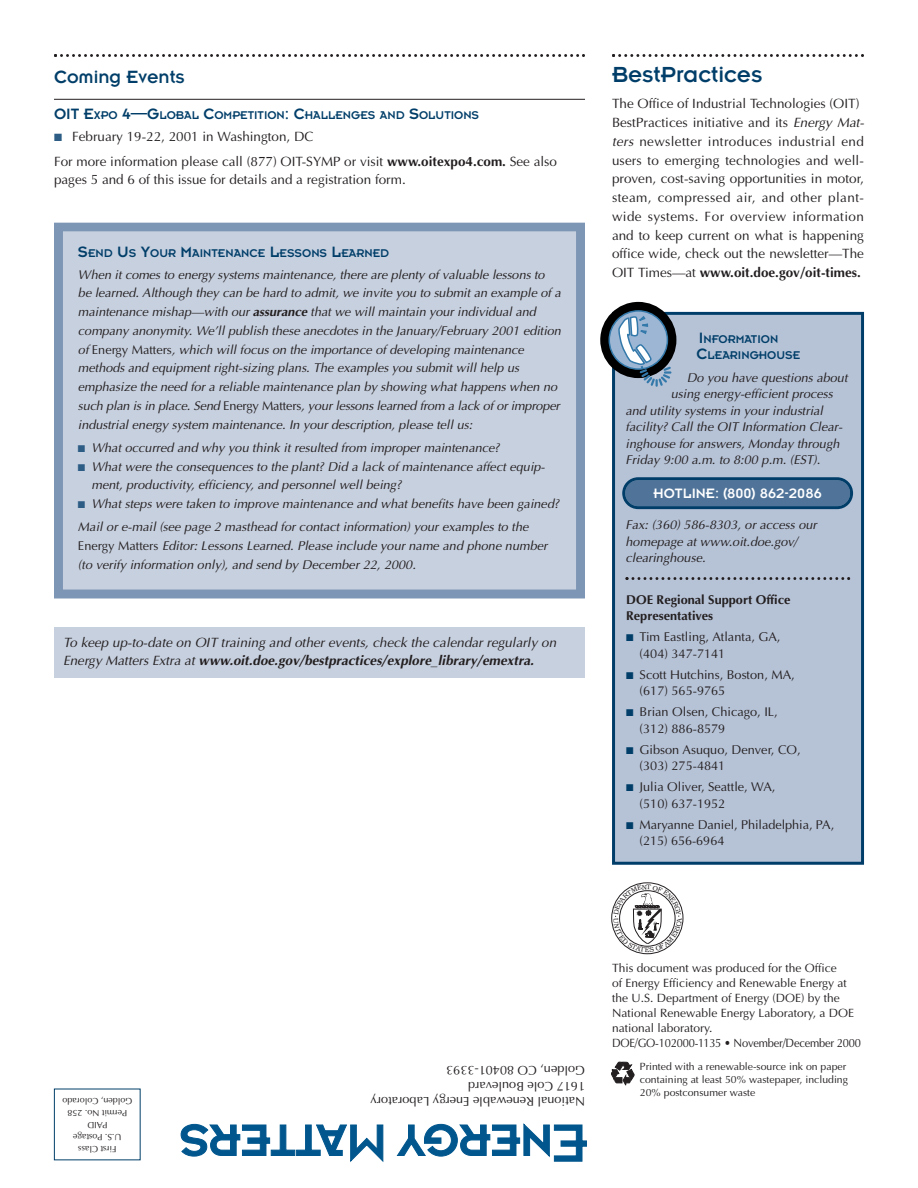
<style>
.page{position:relative;width:918px;height:1188px;background:#fff}
.page>*{position:absolute;margin:0;border:0;box-sizing:border-box;transform-origin:0 0}
.t1{font:24px "Insignia";color:#003e69}
.t2{font:19.5px "Insignia";color:#003e69}
.t3{font:15px "Insignia";color:#fff}
.t4{font:13.5px/18.8px "Optima";color:#231f20}
.t5{font:italic 13.5px/18.8px "Optima";color:#231f20}
.t6{font:italic 12.75px/18.8px "Optima";color:#231f20}
.t7{font:12.75px/16.5px "Optima";color:#231f20}
.t8{font:700 12.75px/16.5px "Optima";color:#231f20}
.t9{font:12.3px/16.5px "Insignia";color:#003e69}
.t10{font:12px/15px "Optima";color:#231f20}
.t11{font:10.5px/12.8px "Optima";color:#231f20}
.t12{font:9px/12px "Optima";color:#231f20;text-align:center}
.s1{font-size:16.5px}
.s2{color:#2d5c85}
.s3{font-weight:700}
.s4{font-style:normal}
.s5{font-style:italic}
.s6{color:#003e69}
</style>
<div class="page">
<div style="left:615px;top:315px;width:246px;height:547px;background:#b6c2d6"></div>
<div style="left:612px;top:312px;width:252px;height:553px;border:3px solid #003e69"></div>
<svg style="left:600px;top:301px;width:76px;height:86px"></svg>
<svg style="left:622px;top:477px;width:231px;height:32px;background:#456d92"></svg>
<svg style="left:626px;top:577px;width:224px;height:3px"></svg>
<svg style="left:612px;top:54px;width:252px;height:3px"></svg>
<div style="left:611px;top:882px;width:72px;height:72px;border:1px solid #231f20;border-radius:50%"></div>
<svg style="left:611px;top:1062px;width:23px;height:24px"></svg>
<hr style="left:54px;top:99px;width:531px;height:1px;background:#231f20">
<svg style="left:397px;top:1123px;width:190px;height:39px"></svg>
<svg style="left:181px;top:1124px;width:202px;height:38px"></svg>
<svg style="left:54px;top:54px;width:531px;height:3px"></svg>
<div style="left:54px;top:627px;width:531px;height:51px;background:#c7d0df"></div>
<div style="left:63px;top:232px;width:513px;height:358px;background:#c7d0df"></div>
<div style="left:54px;top:223px;width:531px;height:375px;border:9px solid #7e96b5"></div>
<svg style="left:613px;top:884px;width:69px;height:68px"></svg>
<h2 class="t2" style="left:54px;top:71px;width:132px">Coming Events</h2>
<p class="t9" style="left:54px;top:108px;width:427px"><span class="s1">OIT E</span>XPO <span class="s1">4—G</span>LOBAL <span class="s1">C</span>OMPETITION<span class="s1">: C</span>HALLENGES AND <span class="s1">S</span>OLUTIONS</p>
<p class="t4" style="left:54px;top:124px;width:505px;line-height:24.8px"><span class="s2">■</span> February 19-22, 2001 in Washington, DC<br>For more information please call (877) OIT-SYMP or visit <span class="s3">www.oitexpo4.com.</span> See also</p>
<p class="t4" style="left:54px;top:170px;width:353px">pages 5 and 6 of this issue for details and a registration form.</p>
<p class="t9" style="left:78px;top:246px;width:313px"><span class="s1">S</span>END <span class="s1">U</span>S <span class="s1">Y</span>OUR <span class="s1">M</span>AINTENANCE <span class="s1">L</span>ESSONS <span class="s1">L</span>EARNED</p>
<p class="t6" style="left:78px;top:265px;width:485px">When it comes to energy systems maintenance, there are plenty of valuable lessons to be learned. Although they can be hard to admit, we invite you to submit an example of a maintenance mishap—with our <span class="s3">assurance</span> that we will maintain your individual and company anonymity. We’ll publish these anecdotes in the January/February 2001 edition of <span class="s4">Energy Matters</span>, which will focus on the importance of developing maintenance methods and equipment right-sizing plans. The examples you submit will help us emphasize the need for a reliable maintenance plan by showing what happens when no such plan is in place. Send <span class="s4">Energy Matters</span>, your lessons learned from a lack of or improper industrial energy system maintenance. In your description, please tell us:</p>
<p class="t6" style="left:78px;top:438px;width:423px"><span class="s2">■</span> What occurred and why you think it resulted from improper maintenance?</p>
<p class="t6" style="left:91px;top:457px;width:455px;text-indent:-14px"><span class="s2">■</span> What were the consequences to the plant? Did a lack of maintenance affect equip&shy;ment, productivity, efficiency, and personnel well being?</p>
<p class="t6" style="left:78px;top:492px;width:483px;line-height:23.2px"><span class="s2">■</span> What steps were taken to improve maintenance and what benefits have been gained?<br>Mail or e-mail (see page 2 masthead for contact information) your examples to the</p>
<p class="t6" style="left:78px;top:536px;width:471px"><span class="s4">Energy Matters</span> Editor: Lessons Learned. Please include your name and phone number (to verify information only), and send by December 22, 2000.</p>
<p class="t5" style="left:63px;top:633px;width:495px">To keep up-to-date on OIT training and other events, check the calendar regularly on<br>Energy Matters Extra at <span class="s3">www.oit.doe.gov/bestpractices/explore_library/emextra.</span></p>
<h1 class="t1" style="left:612px;top:67px;width:152px">BestPractices</h1>
<p class="t4" style="left:612px;top:94px;width:254px">The Office of Industrial Technologies (OIT)<br>BestPractices initiative and its <span class="s5">Energy Mat&shy;ters</span> newsletter introduces industrial end users to emerging technologies and well&shy;proven, cost-saving opportunities in motor, steam, compressed air, and other plant&shy;wide systems. For overview information and to keep current on what is happening office wide, check out the newsletter—The OIT Times—at <span class="s3">www.oit.doe.gov/oit-times.</span></p>
<p class="t9" style="left:697px;top:332px;width:105px"><span class="s1">I</span>NFORMATION<br><span class="s1">C</span>LEARINGHOUSE</p>
<p class="t6" style="left:687px;top:368px;width:162px">Do you have questions about</p>
<p class="t6" style="left:671px;top:385px;width:164px">using energy-efficient process</p>
<p class="t6" style="left:626px;top:401px;width:199px">and utility systems in your industrial</p>
<p class="t6" style="left:626px;top:418px;width:218px">facility? Call the OIT Information Clear-</p>
<p class="t6" style="left:626px;top:434px;width:215px">inghouse for answers, Monday through</p>
<p class="t6" style="left:626px;top:451px;width:196px">Friday 9:00 a.m. to 8:00 p.m. (EST).</p>
<p class="t3" style="left:654px;top:488px;width:170px">HOTLINE: (800) 862-2086</p>
<p class="t6" style="left:626px;top:517px;width:193px;line-height:16.5px">Fax: (360) 586-8303, or access our homepage at www.oit.doe.gov/ clearinghouse.</p>
<p class="t8" style="left:626px;top:591px;width:166px">DOE Regional Support Office<br>Representatives</p>
<p class="t7" style="left:640px;top:628px;width:142px;text-indent:-14px"><span class="s6">■</span> Tim Eastling, Atlanta, GA, (404) 347-7141</p>
<p class="t7" style="left:640px;top:666px;width:157px;text-indent:-14px"><span class="s6">■</span> Scott Hutchins, Boston, MA, (617) 565-9765</p>
<p class="t7" style="left:640px;top:703px;width:140px;text-indent:-14px"><span class="s6">■</span> Brian Olsen, Chicago, IL, (312) 886-8579</p>
<p class="t7" style="left:640px;top:741px;width:163px;text-indent:-14px"><span class="s6">■</span> Gibson Asuquo, Denver, CO, (303) 275-4841</p>
<p class="t7" style="left:640px;top:778px;width:137px;text-indent:-14px"><span class="s6">■</span> Julia Oliver, Seattle, WA, (510) 637-1952</p>
<p class="t7" style="left:640px;top:816px;width:196px;text-indent:-14px"><span class="s6">■</span> Maryanne Daniel, Philadelphia, PA, (215) 656-6964</p>
<p class="t12" style="left:132px;top:1155px;width:72px;rotate:-180deg">First Class<br>U.S. Postage<br>PAID<br>Permit No. 258<br>Golden, Colorado</p>
<p class="t7" style="left:585px;top:1109px;width:216px;line-height:15.5px;rotate:-180deg">National Renewable Energy Laboratory<br>1617 Cole Boulevard<br>Golden, CO 80401-3393</p>
<p class="t10" style="left:612px;top:960px;width:251px">This document was produced for the Office<br>of Energy Efficiency and Renewable Energy at the U.S. Department of Energy (DOE) by the National Renewable Energy Laboratory, a DOE national laboratory.<br>DOE/GO-102000-1135 • November/December 2000</p>
<p class="t11" style="left:640px;top:1060px;width:210px">Printed with a renewable-source ink on paper containing at least 50% wastepaper, including<br>20% postconsumer waste</p>
</div>
